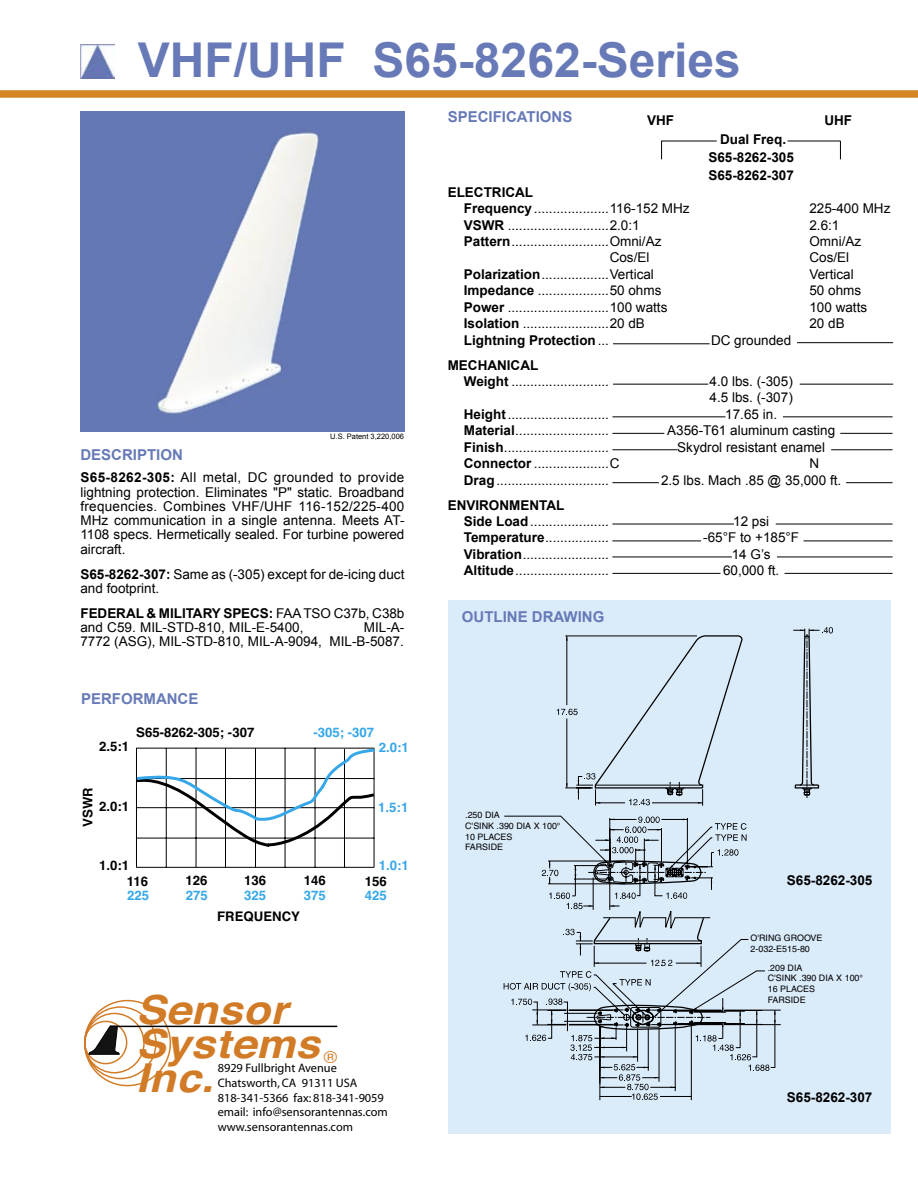
<style>
.page{position:relative;width:918px;height:1188px;background:#fff}
.page>*{position:absolute;margin:0;border:0;box-sizing:border-box;transform-origin:0 0}
.Headline{font:700 48px "Arial";color:#677ab7}
.t1{font:italic 700 39.75px/33.9px "Helvetica";color:#d27b27;scale:1.1 1}
.t2{font:16.65px "Helvetica";color:#d27b27;scale:1.1 1}
.SBHEAD{font:700 15px "Arial";color:#677ab7}
.t3{font:700 14.85px "Helvetica";color:#000}
.brodes{font:13.5px/14.2px "Arial";color:#000}
.reg_dots{font:13.5px "Arial";color:#000}
.reg_dots-2{font:700 13.5px "Arial";color:#000}
.SPEC4a{font:700 13.5px "Arial";color:#000}
.SBHEAD-2{font:700 13.5px "Arial";color:#000}
.SPEC{font:700 13.5px "Arial";color:#000}
.SPEC4a-2{font:13.5px "Arial";color:#000}
.t4{font:700 13.2px "Helvetica";color:#000}
.t5{font:700 13.2px "Helvetica";color:#36a7e9}
.t6{font:12.3px/14.9px "Myriad";color:#000}
.t7{font:8.85px/10.6px "Helvetica";color:#000}
.SBHEAD-3{font:7.5px "Arial";color:#000}
.s1{font-weight:700}
.s2{font-weight:400}
</style>
<div class="page">
<div style="left:0;top:90px;width:918px;height:8px;background:#d48625"></div>
<img style="left:80px;top:111px;width:324px;height:321px">
<div style="left:448px;top:600px;width:442px;height:533px;background:#daebfa"></div>
<svg style="left:566px;top:629px;width:234px;height:144px"></svg>
<hr style="left:565px;top:636px;width:132px;height:1px;background:#000">
<svg style="left:593px;top:635px;width:207px;height:391px"></svg>
<svg style="left:557px;top:709px;width:21px;height:6px"></svg>
<svg style="left:800px;top:627px;width:33px;height:171px"></svg>
<svg style="left:504px;top:773px;width:272px;height:328px"></svg>
<img style="left:80px;top:45px;width:34px;height:34px">
<svg style="left:136px;top:747px;width:239px;height:121px"></svg>
<hr style="left:613px;top:344px;width:97px;height:1px;background:#000">
<hr style="left:797px;top:342px;width:96px;height:1px;background:#000">
<hr style="left:800px;top:384px;width:93px;height:1px;background:#000">
<hr style="left:613px;top:384px;width:95px;height:1px;background:#000">
<hr style="left:612px;top:417px;width:113px;height:1px;background:#000">
<hr style="left:783px;top:417px;width:110px;height:1px;background:#000">
<hr style="left:612px;top:433px;width:52px;height:1px;background:#000">
<hr style="left:840px;top:433px;width:53px;height:1px;background:#000">
<hr style="left:612px;top:450px;width:65px;height:1px;background:#000">
<hr style="left:831px;top:450px;width:62px;height:1px;background:#000">
<hr style="left:612px;top:482px;width:47px;height:1px;background:#000">
<hr style="left:846px;top:482px;width:47px;height:1px;background:#000">
<hr style="left:612px;top:524px;width:122px;height:1px;background:#000">
<hr style="left:776px;top:524px;width:117px;height:1px;background:#000">
<hr style="left:804px;top:541px;width:89px;height:1px;background:#000">
<hr style="left:612px;top:541px;width:89px;height:1px;background:#000">
<hr style="left:612px;top:557px;width:120px;height:1px;background:#000">
<hr style="left:777px;top:557px;width:116px;height:1px;background:#000">
<hr style="left:785px;top:573px;width:108px;height:1px;background:#000">
<hr style="left:612px;top:573px;width:108px;height:1px;background:#000">
<svg style="left:661px;top:142px;width:1px;height:17px"></svg>
<hr style="left:661px;top:141px;width:56px;height:1px;background:#000">
<hr style="left:788px;top:141px;width:52px;height:1px;background:#000">
<svg style="left:840px;top:141px;width:1px;height:18px"></svg>
<div style="left:777px;top:858px;width:107px;height:40px;background:#daebfa"></div>
<div style="left:775px;top:1086px;width:111px;height:40px;background:#daebfa"></div>
<hr style="left:110px;top:1026px;width:227px;height:1px;background:#000">
<svg style="left:84px;top:1006px;width:73px;height:74px"></svg>
<p class="Headline" style="left:138px;top:33px;width:604px">VHF/UHF S65-8262-Series</p>
<p class="SBHEAD" style="left:448px;top:109px;width:126px">SPECIFICATIONS</p>
<p class="reg_dots-2" style="left:647px;top:113px;width:28px">VHF</p>
<p class="reg_dots-2" style="left:824px;top:113px;width:29px">UHF</p>
<p class="SPEC4a" style="left:720px;top:131px;width:68px">Dual Freq.</p>
<p class="SPEC4a" style="left:708px;top:150px;width:87px">S65-8262-305</p>
<p class="SPEC4a" style="left:708px;top:168px;width:87px">S65-8262-307</p>
<p class="reg_dots-2" style="left:448px;top:184px;width:87px">ELECTRICAL</p>
<p class="brodes" style="left:464px;top:201px;width:227px"><span class="s1">Frequency</span> ....................116-152 MHz</p>
<p class="brodes" style="left:809px;top:201px;width:82px">225-400 MHz</p>
<p class="brodes" style="left:464px;top:218px;width:177px"><span class="s1">VSWR</span> ...........................2.0:1</p>
<p class="brodes" style="left:809px;top:218px;width:32px">2.6:1</p>
<p class="brodes" style="left:464px;top:234px;width:199px"><span class="s1">Pattern</span> ..........................Omni/Az</p>
<p class="brodes" style="left:809px;top:234px;width:53px">Omni/Az</p>
<p class="brodes" style="left:610px;top:251px;width:41px">Cos/El</p>
<p class="brodes" style="left:809px;top:251px;width:41px">Cos/El</p>
<p class="brodes" style="left:464px;top:267px;width:192px"><span class="s1">Polarization</span> ..................Vertical</p>
<p class="brodes" style="left:809px;top:267px;width:46px">Vertical</p>
<p class="brodes" style="left:464px;top:283px;width:199px"><span class="s1">Impedance</span> ...................50 ohms</p>
<p class="brodes" style="left:809px;top:283px;width:53px">50 ohms</p>
<p class="brodes" style="left:464px;top:300px;width:205px"><span class="s1">Power</span> ...........................100 watts</p>
<p class="brodes" style="left:809px;top:300px;width:59px">100 watts</p>
<p class="brodes" style="left:464px;top:316px;width:183px"><span class="s1">Isolation</span> .......................20 dB</p>
<p class="brodes" style="left:809px;top:316px;width:37px">20 dB</p>
<p class="reg_dots-2" style="left:464px;top:332px;width:147px">Lightning Protection <span class="s2">...</span></p>
<p class="reg_dots" style="left:711px;top:332px;width:82px">DC grounded</p>
<p class="SPEC" style="left:448px;top:357px;width:92px">MECHANICAL</p>
<p class="reg_dots" style="left:464px;top:374px;width:147px"><span class="s1">Weight</span> ..........................</p>
<p class="reg_dots" style="left:710px;top:374px;width:85px">4.0 lbs. (-305)</p>
<p class="SPEC4a-2" style="left:710px;top:390px;width:85px">4.5 lbs. (-307)</p>
<p class="reg_dots" style="left:464px;top:407px;width:147px"><span class="s1">Height</span> ...........................</p>
<p class="reg_dots" style="left:725px;top:407px;width:53px">17.65 in.</p>
<p class="reg_dots" style="left:464px;top:423px;width:147px"><span class="s1">Material</span> .........................</p>
<p class="reg_dots" style="left:667px;top:423px;width:170px">A356-T61 aluminum casting</p>
<p class="reg_dots" style="left:464px;top:439px;width:147px"><span class="s1">Finish</span> ............................</p>
<p class="reg_dots" style="left:677px;top:439px;width:149px">Skydrol resistant enamel</p>
<p class="brodes" style="left:464px;top:456px;width:157px"><span class="s1">Connector</span> ....................C</p>
<p class="brodes" style="left:809px;top:456px;width:11px">N</p>
<p class="reg_dots" style="left:464px;top:472px;width:147px"><span class="s1">Drag</span> ..............................</p>
<p class="reg_dots" style="left:661px;top:472px;width:182px">2.5 lbs. Mach .85 @ 35,000 ft.</p>
<p class="SPEC" style="left:448px;top:497px;width:118px">ENVIRONMENTAL</p>
<p class="reg_dots" style="left:464px;top:514px;width:147px"><span class="s1">Side Load</span> .....................</p>
<p class="reg_dots" style="left:733px;top:514px;width:38px">12 psi</p>
<p class="reg_dots" style="left:464px;top:530px;width:147px"><span class="s1">Temperature</span> .................</p>
<p class="reg_dots" style="left:703px;top:530px;width:97px">-65°F to +185°F</p>
<p class="reg_dots" style="left:464px;top:547px;width:147px"><span class="s1">Vibration</span> .......................</p>
<p class="reg_dots" style="left:732px;top:547px;width:40px">14 G’s</p>
<p class="reg_dots" style="left:464px;top:563px;width:147px"><span class="s1">Altitude</span> .........................</p>
<p class="reg_dots" style="left:723px;top:563px;width:58px">60,000 ft.</p>
<p class="SBHEAD-3" style="left:330px;top:432px;width:75px">U.S. Patent 3,220,006</p>
<p class="brodes" style="left:80px;top:470px;width:326px;text-align:justify"><span class="s1">S65-8262-305:</span> All metal, DC grounded to provide lightning protection. Eliminates "P" static. Broadband frequencies. Combines VHF/UHF 116-152/225-400<br>MHz communication in a single antenna. Meets AT-1108 specs. Hermetically sealed. For turbine powered aircraft.</p>
<p class="brodes" style="left:80px;top:567px;width:325px"><span class="s1">S65-8262-307:</span> Same as (-305) except for de-icing duct and footprint.</p>
<p class="brodes" style="left:80px;top:606px;width:325px"><span class="s1">FEDERAL &amp; MILITARY SPECS:</span> FAA TSO C37b, C38b and C59. MIL-STD-810, MIL-E-5400,</p>
<p class="SBHEAD" style="left:80px;top:446px;width:104px">DESCRIPTION</p>
<p class="SBHEAD" style="left:462px;top:608px;width:144px">OUTLINE DRAWING</p>
<p class="brodes" style="left:80px;top:620px;width:326px;text-align:right">MIL-A-<br>7772 (ASG), MIL-STD-810, MIL-A-9094, MIL-B-5087.</p>
<p class="SBHEAD" style="left:81px;top:690px;width:119px">PERFORMANCE</p>
<p class="t4" style="left:136px;top:723px;width:120px">S65-8262-305; -307</p>
<p class="t4" style="left:99px;top:737px;width:32px">2.5:1</p>
<p class="t4" style="left:79px;top:827px;width:41px;rotate:-90deg">VSWR</p>
<p class="t4" style="left:99px;top:798px;width:32px">2.0:1</p>
<p class="t4" style="left:99px;top:857px;width:32px">1.0:1</p>
<p class="t5" style="left:313px;top:723px;width:62px">-305; -307</p>
<p class="t5" style="left:379px;top:738px;width:32px">2.0:1</p>
<p class="t5" style="left:378px;top:798px;width:32px">1.5:1</p>
<p class="t5" style="left:379px;top:857px;width:32px">1.0:1</p>
<p class="t4" style="left:127px;top:872px;width:23px">116</p>
<p class="t4" style="left:186px;top:872px;width:24px">126</p>
<p class="t4" style="left:244px;top:872px;width:24px">136</p>
<p class="t4" style="left:304px;top:872px;width:24px">146</p>
<p class="t4" style="left:365px;top:872px;width:24px">156</p>
<p class="t4" style="left:217px;top:907px;width:84px">FREQUENCY</p>
<p class="t5" style="left:186px;top:886px;width:24px">275</p>
<p class="t5" style="left:244px;top:886px;width:24px">325</p>
<p class="t5" style="left:304px;top:886px;width:24px">375</p>
<p class="t5" style="left:127px;top:887px;width:24px">225</p>
<p class="t5" style="left:365px;top:887px;width:24px">425</p>
<p class="t1" style="left:136px;top:996px;width:181px">Sensor<br>Systems<br>Inc.</p>
<p class="t2" style="left:324px;top:1046px;width:14px">®</p>
<p class="t6" style="left:218px;top:1061px;width:172px">8929 Fullbright Avenue<br>Chatsworth, CA 91311 USA<br>818-341-5366 fax: 818-341-9059 email: info@sensorantennas.com www.sensorantennas.com</p>
<p class="t7" style="left:465px;top:810px;width:97px">.250 DIA<br>C'SINK .390 DIA X 100°<br>10 PLACES<br>FARSIDE</p>
<p class="t3" style="left:785px;top:867px;width:95px">S65-8262-305</p>
<p class="SBHEAD-2" style="left:787px;top:872px;width:87px">S65-8262-305</p>
<p class="t7" style="left:751px;top:933px;width:73px">O'RING GROOVE<br>2-032-E515-80</p>
<p class="t7" style="left:768px;top:962px;width:97px">.209 DIA<br>C'SINK .390 DIA X 100°<br>16 PLACES<br>FARSIDE</p>
<p class="SBHEAD-2" style="left:787px;top:1090px;width:87px">S65-8262-307</p>
<p class="t3" style="left:783px;top:1094px;width:95px">S65-8262-307</p>
</div>
